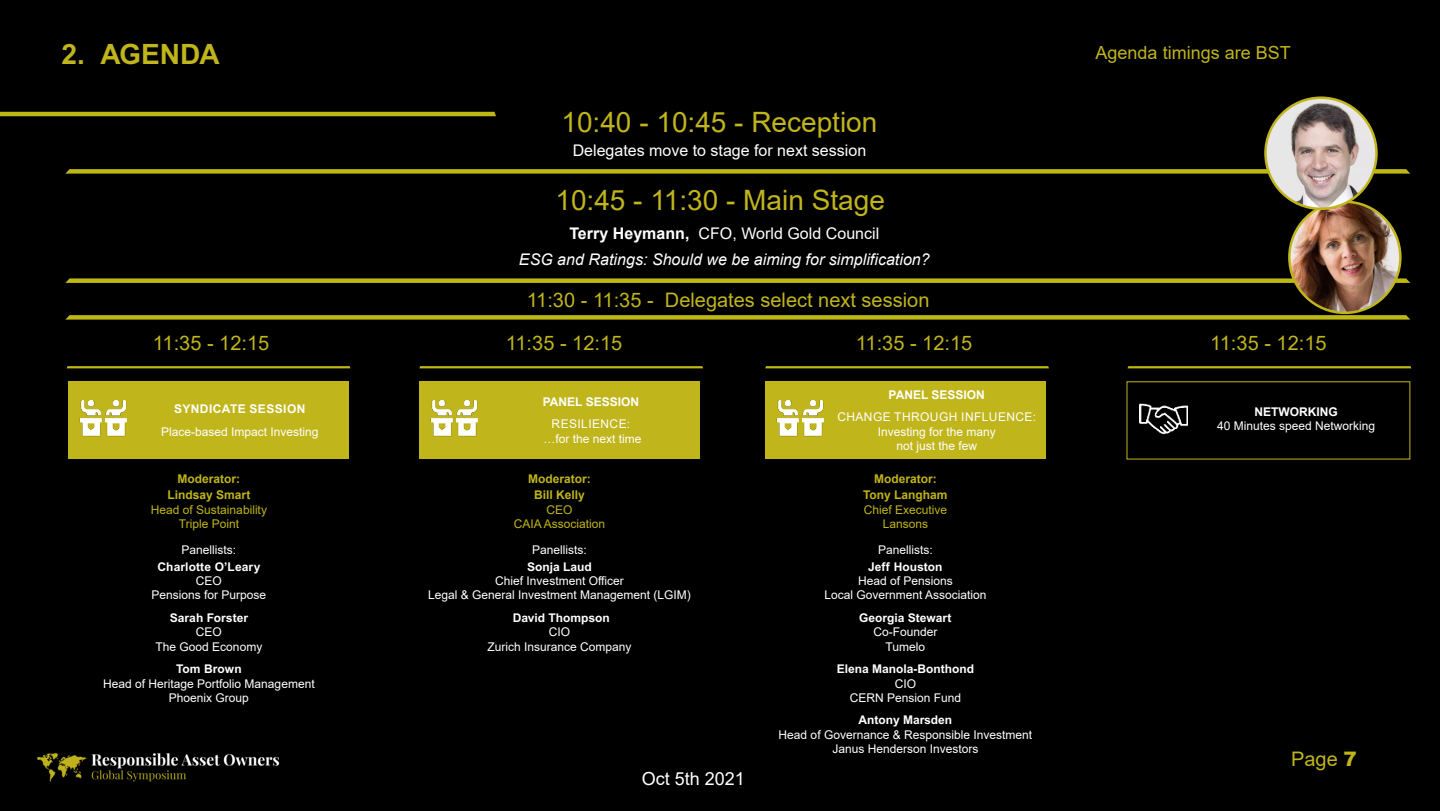
<style>
.page{position:relative;width:1440px;height:811px;background:#fff}
.page>*{position:absolute;margin:0;border:0;box-sizing:border-box;transform-origin:0 0}
.t1{font:28px "Arial";color:#c0b51b}
.t2{font:700 28px "Arial";color:#c0b51b}
.t3{font:20px "Arial";color:#c0b51b}
.t4{font:18px "Arial";color:#c0b51b}
.t5{font:18px "Arial";color:#fff}
.t6{font:16px "Arial";color:#fff}
.t7{font:italic 16px "Arial";color:#fff}
.t8{font:12px/14.4px "Arial";color:#fff;text-align:center}
.t9{font:700 12px "Arial";color:#fff}
.t10{font:12px "Arial";color:#c0b51b}
.t11{font:700 12px "Arial";color:#c0b51b}
.t12{font:700 12px "Arial";color:#fff}
.t13{font:12px "Arial";letter-spacing:.035em;color:#fff}
.t14{font:700 12px "Arial";letter-spacing:.035em;color:#fff}
.s1{font-weight:700}
.s2{font-weight:900}
</style>
<div class="page">
<div style="left:0;top:0;width:1440px;height:738px;background:#000"></div>
<div style="left:0;top:728px;width:1440px;height:82px;background:#000"></div>
<hr style="left:0;top:112px;width:496px;height:4px;background:#bdb814">
<svg style="left:66px;top:315px;width:1344px;height:4px;background:#b6b113"></svg>
<svg style="left:65px;top:278px;width:1345px;height:5px;background:#a8a411"></svg>
<svg style="left:66px;top:169px;width:1344px;height:4px;background:#b6b113"></svg>
<svg style="left:419px;top:366px;width:284px;height:2px"></svg>
<svg style="left:765px;top:366px;width:284px;height:2px"></svg>
<svg style="left:67px;top:366px;width:284px;height:2px"></svg>
<svg style="left:1127px;top:366px;width:284px;height:2px"></svg>
<div style="left:68px;top:381px;width:281px;height:77px;background:#c0b51b"></div>
<div style="left:765px;top:381px;width:281px;height:77px;background:#c0b51b"></div>
<div style="left:419px;top:381px;width:281px;height:77px;background:#c0b51b"></div>
<img style="left:79px;top:400px;width:48px;height:37px">
<img style="left:776px;top:400px;width:48px;height:37px">
<img style="left:430px;top:400px;width:48px;height:37px">
<div style="left:1126px;top:381px;width:284px;height:78px;border:1px solid #c0b51b"></div>
<img style="left:1139px;top:403px;width:49px;height:32px">
<img style="left:37px;top:752px;width:243px;height:30px">
<img style="left:1289px;top:202px;width:111px;height:111px;border-radius:55px">
<img style="left:1266px;top:98px;width:110px;height:111px;border-radius:55px">
<div style="left:1264px;top:96px;width:114px;height:114px;border:2px solid #c0b51b;border-radius:50%"></div>
<p class="t2" style="left:62px;top:37px;width:160px">2. AGENDA</p>
<p class="t1" style="left:562px;top:103px;width:317px">10:40 - 10:45 - Reception</p>
<p class="t6" style="left:573px;top:139px;width:295px">Delegates move to stage for next session</p>
<p class="t1" style="left:555px;top:181px;width:331px">10:45 - 11:30 - Main Stage</p>
<p class="t6" style="left:569px;top:222px;width:312px"><span class="s1">Terry Heymann,</span> CFO, World Gold Council</p>
<p class="t7" style="left:519px;top:250px;width:412px">ESG and Ratings: Should we be aiming for simplification?</p>
<p class="t3" style="left:527px;top:286px;width:404px">11:30 - 11:35 - Delegates select next session</p>
<p class="t4" style="left:1096px;top:40px;width:197px">Agenda timings are BST</p>
<p class="t3" style="left:153px;top:329px;width:118px">11:35 - 12:15</p>
<p class="t3" style="left:506px;top:329px;width:118px">11:35 - 12:15</p>
<p class="t3" style="left:856px;top:329px;width:118px">11:35 - 12:15</p>
<p class="t3" style="left:1210px;top:329px;width:118px">11:35 - 12:15</p>
<p class="t14" style="left:174px;top:400px;width:133px">SYNDICATE SESSION</p>
<p class="t8" style="left:161px;top:424px;width:159px">Place-based Impact Investing</p>
<p class="t12" style="left:158px;top:407px;width:111px">SYNDICATE ROOM</p>
<p class="t11" style="left:178px;top:470px;width:64px">Moderator:</p>
<p class="t11" style="left:168px;top:486px;width:84px">Lindsay Smart</p>
<p class="t10" style="left:151px;top:501px;width:118px">Head of Sustainability</p>
<p class="t10" style="left:179px;top:515px;width:62px">Triple Point</p>
<p class="t8" style="left:182px;top:542px;width:56px">Panellists:</p>
<p class="t9" style="left:157px;top:559px;width:105px">Charlotte O’Leary</p>
<p class="t8" style="left:196px;top:573px;width:28px">CEO</p>
<p class="t8" style="left:152px;top:587px;width:116px">Pensions for Purpose</p>
<p class="t9" style="left:170px;top:610px;width:80px">Sarah Forster</p>
<p class="t8" style="left:196px;top:624px;width:28px">CEO</p>
<p class="t8" style="left:156px;top:639px;width:108px">The Good Economy</p>
<p class="t9" style="left:176px;top:661px;width:67px">Tom Brown</p>
<p class="t8" style="left:103px;top:675px;width:213px">Head of Heritage Portfolio Management<br>Phoenix Group</p>
<p class="t12" style="left:543px;top:393px;width:98px">PANEL SESSION</p>
<p class="t13" style="left:552px;top:415px;width:80px">RESILIENCE:</p>
<p class="t8" style="left:544px;top:431px;width:100px">…for the next time</p>
<p class="t11" style="left:528px;top:470px;width:64px">Moderator:</p>
<p class="t11" style="left:534px;top:486px;width:52px">Bill Kelly</p>
<p class="t10" style="left:547px;top:501px;width:28px">CEO</p>
<p class="t10" style="left:514px;top:515px;width:93px">CAIA Association</p>
<p class="t8" style="left:532px;top:542px;width:56px">Panellists:</p>
<p class="t9" style="left:527px;top:559px;width:66px">Sonja Laud</p>
<p class="t8" style="left:495px;top:573px;width:130px">Chief Investment Officer</p>
<p class="t8" style="left:428px;top:587px;width:264px">Legal &amp; General Investment Management (LGIM)</p>
<p class="t9" style="left:513px;top:610px;width:98px">David Thompson</p>
<p class="t8" style="left:549px;top:624px;width:23px">CIO</p>
<p class="t8" style="left:488px;top:639px;width:146px">Zurich Insurance Company</p>
<p class="t5" style="left:642px;top:765px;width:105px">Oct 5th 2021</p>
<p class="t12" style="left:889px;top:386px;width:98px">PANEL SESSION</p>
<p class="t13" style="left:837px;top:408px;width:200px">CHANGE THROUGH INFLUENCE:</p>
<p class="t8" style="left:878px;top:424px;width:120px">Investing for the many</p>
<p class="t8" style="left:896px;top:438px;width:82px">not just the few</p>
<p class="t11" style="left:874px;top:470px;width:64px">Moderator:</p>
<p class="t11" style="left:863px;top:486px;width:86px">Tony Langham</p>
<p class="t10" style="left:864px;top:501px;width:85px">Chief Executive</p>
<p class="t10" style="left:883px;top:515px;width:47px">Lansons</p>
<p class="t8" style="left:878px;top:542px;width:56px">Panellists:</p>
<p class="t9" style="left:868px;top:559px;width:76px">Jeff Houston</p>
<p class="t8" style="left:858px;top:573px;width:96px">Head of Pensions</p>
<p class="t8" style="left:824px;top:587px;width:164px">Local Government Association</p>
<p class="t9" style="left:859px;top:610px;width:94px">Georgia Stewart</p>
<p class="t8" style="left:873px;top:624px;width:66px">Co-Founder</p>
<p class="t8" style="left:886px;top:639px;width:41px">Tumelo</p>
<p class="t9" style="left:837px;top:661px;width:139px">Elena Manola-Bonthond</p>
<p class="t8" style="left:895px;top:675px;width:23px">CIO</p>
<p class="t8" style="left:850px;top:690px;width:113px">CERN Pension Fund</p>
<p class="t9" style="left:858px;top:712px;width:95px">Antony Marsden</p>
<p class="t8" style="left:779px;top:727px;width:255px">Head of Governance &amp; Responsible Investment</p>
<p class="t8" style="left:832px;top:741px;width:148px">Janus Henderson Investors</p>
<p class="t12" style="left:1254px;top:403px;width:85px">NETWORKING</p>
<p class="t8" style="left:1217px;top:418px;width:160px">40 Minutes speed Networking</p>
<p class="t3" style="left:1291px;top:744px;width:67px">Page <span class="s2">7</span></p>
</div>
